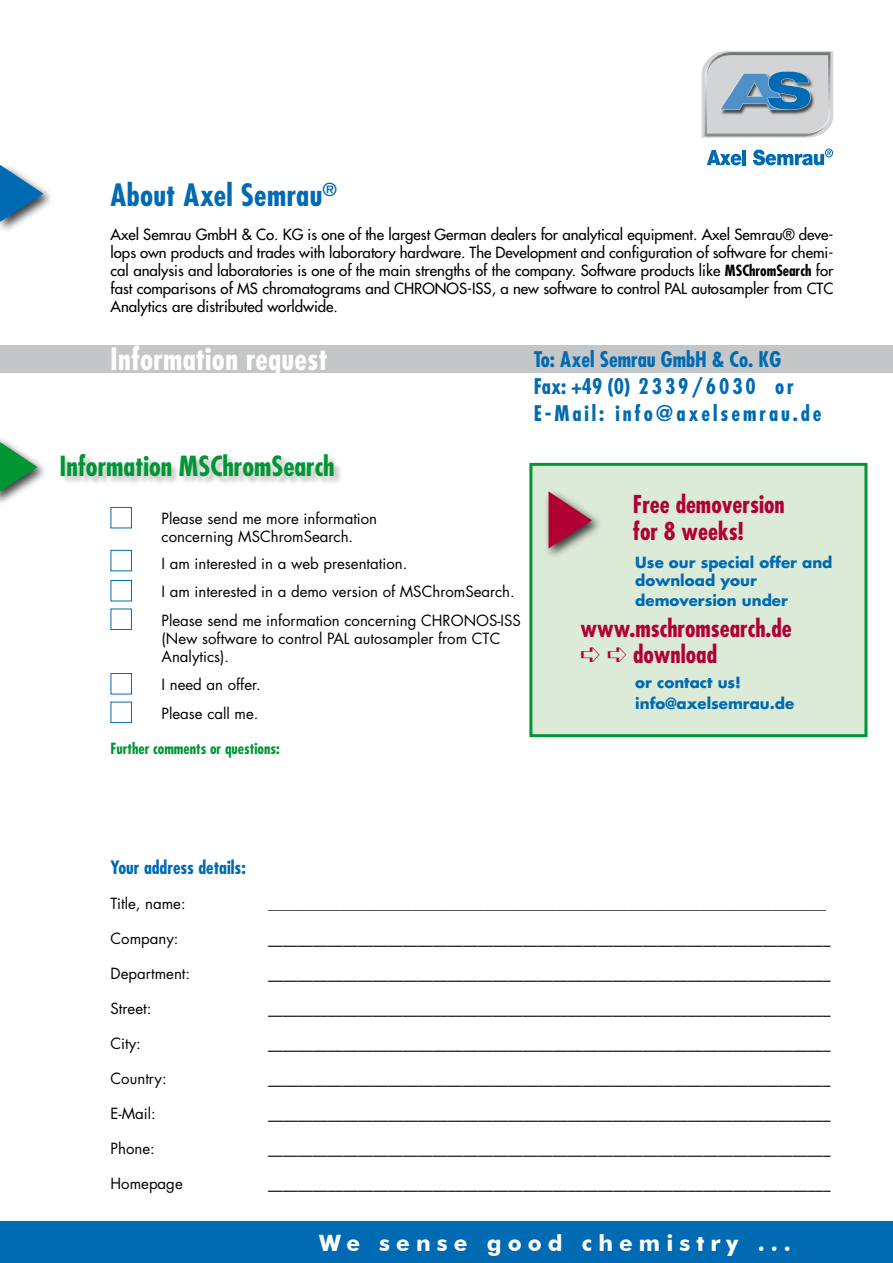
<style>
.page{position:relative;width:893px;height:1263px;background:#fff}
.page>*{position:absolute;margin:0;border:0;box-sizing:border-box;transform-origin:0 0}
.t1{font:700 condensed 30px "Futura";letter-spacing:.01em;color:#fff}
.t2{font:700 condensed 30px "Futura";letter-spacing:.01em;color:#006ab2}
.t3{font:700 condensed 27px "Futura";color:#009634}
.t4{font:700 condensed 24px/26.1px "Futura";color:#b10034}
.t5{font:700 22.5px "Futura BT";letter-spacing:.27em;color:#fff}
.t6{font:700 condensed 21px/27px "Futura";letter-spacing:.14em;color:#006ab2}
.t7{font:700 condensed 18px "Futura";color:#006ab2}
.t8{font:15px/28.5px "Futura";color:#000}
.t9{font:15px/18px "Futura";color:#000;text-align:justify}
.t10{font:700 15px/18px "Futura";color:#006ab2}
.t11{font:700 condensed 15px "Futura";color:#009634}
.t12{font:9px "Futura";color:#000}
.s1{font-weight:700;font-stretch:condensed}
</style>
<div class="page">
<div style="left:0;top:1221px;width:893px;height:42px;background:#006ab2"></div>
<svg style="left:702px;top:51px;width:131px;height:87px;background:#a8b9c6"></svg>
<svg style="left:707px;top:150px;width:34px;height:15px"></svg>
<hr style="left:742px;top:150px;width:4px;height:15px;background:#006ab2">
<svg style="left:753px;top:148px;width:80px;height:17px"></svg>
<div style="left:0;top:161px;width:56px;height:73px;background:#000;opacity:.75"></div>
<svg style="left:0;top:165px;width:43px;height:57px"></svg>
<div style="left:0;top:345px;width:893px;height:28px;background:#c5c6c8"></div>
<div style="left:531px;top:464px;width:335px;height:272px;background:#dbebd7"></div>
<div style="left:529px;top:463px;width:338px;height:274px;border:3px solid #009634"></div>
<div style="left:111px;top:507px;width:21px;height:21px;border:1px solid #006ab2"></div>
<div style="left:111px;top:580px;width:21px;height:21px;border:1px solid #006ab2"></div>
<div style="left:111px;top:609px;width:21px;height:21px;border:1px solid #006ab2"></div>
<div style="left:111px;top:673px;width:21px;height:21px;border:1px solid #006ab2"></div>
<div style="left:111px;top:702px;width:21px;height:21px;border:1px solid #006ab2"></div>
<div style="left:0;top:434px;width:50px;height:73px;background:#000;opacity:.75"></div>
<svg style="left:0;top:438px;width:38px;height:57px"></svg>
<div style="left:111px;top:550px;width:21px;height:21px;border:1px solid #006ab2"></div>
<div style="left:544px;top:488px;width:60px;height:73px;background:#000;opacity:.75"></div>
<svg style="left:549px;top:491px;width:43px;height:58px"></svg>
<div style="left:60px;top:453px;width:283px;height:33px;background:#000;opacity:.25"></div>
<h1 class="t2" style="left:111px;top:176px;width:228px">About Axel Semrau<sup>®</sup></h1>
<p class="t9" style="left:111px;top:226px;width:724px">Axel Semrau GmbH &amp; Co. KG is one of the largest German dealers for analytical equipment. Axel Semrau® deve&shy;lops own products and trades with laboratory hardware. The Development and configuration of software for chemi&shy;cal analysis and laboratories is one of the main strengths of the company. Software products like <span class="s1">MSChromSearch</span> for fast comparisons of MS chromatograms and CHRONOS-ISS, a new software to control PAL autosampler from CTC Analytics are distributed worldwide.</p>
<h1 class="t1" style="left:110px;top:341px;width:219px">Information request</h1>
<h3 class="t6" style="left:534px;top:346px;width:289px">To: Axel Semrau GmbH &amp; Co. KG<br>Fax: +49 (0) 2339/6030 or<br>E-Mail: info@axelsemrau.de</h3>
<h2 class="t3" style="left:60px;top:450px;width:277px">Information MSChromSearch</h2>
<p class="t8" style="left:162px;top:509px;width:217px;line-height:18px">Please send me more information concerning MSChromSearch.</p>
<p class="t8" style="left:162px;top:549px;width:361px">I am interested in a web presentation.<br>I am interested in a demo version of MSChromSearch.<br>Please send me information concerning CHRONOS-ISS</p>
<p class="t8" style="left:162px;top:629px;width:340px;line-height:18px">(New software to control PAL autosampler from CTC<br>Analytics).</p>
<p class="t8" style="left:162px;top:670px;width:101px">I need an offer.<br>Please call me.</p>
<p class="t11" style="left:111px;top:739px;width:171px">Further comments or questions:</p>
<h3 class="t4" style="left:633px;top:491px;width:153px;line-height:27px">Free demoversion for 8 weeks!</h3>
<p class="t10" style="left:635px;top:553px;width:199px">Use our special offer and download your</p>
<p class="t10" style="left:635px;top:591px;width:154px">demoversion under</p>
<h3 class="t4" style="left:580px;top:615px;width:213px">www.mschromsearch.de ➪ ➪ download</h3>
<p class="t10" style="left:635px;top:672px;width:160px;line-height:20.1px">or contact us! info@axelsemrau.de</p>
<p class="t7" style="left:111px;top:856px;width:137px">Your address details:</p>
<p class="t8" style="left:111px;top:889px;width:77px">Title, name:</p>
<p class="t8" style="left:111px;top:924px;width:70px">Company:</p>
<p class="t8" style="left:111px;top:959px;width:81px">Department:</p>
<p class="t8" style="left:111px;top:994px;width:42px">Street:</p>
<p class="t8" style="left:111px;top:1029px;width:32px">City:</p>
<p class="t8" style="left:111px;top:1064px;width:58px">Country:</p>
<p class="t8" style="left:111px;top:1099px;width:47px">E-Mail:</p>
<p class="t8" style="left:111px;top:1134px;width:46px">Phone:</p>
<p class="t8" style="left:111px;top:1169px;width:74px">Homepage</p>
<p class="t12" style="left:268px;top:900px;width:559px">____________________________________________________________________________________________________________________________</p>
<p class="t8" style="left:268px;top:924px;width:564px">___________________________________________________________________________</p>
<p class="t8" style="left:268px;top:959px;width:564px">___________________________________________________________________________</p>
<p class="t8" style="left:268px;top:994px;width:564px">___________________________________________________________________________</p>
<p class="t8" style="left:268px;top:1029px;width:564px">___________________________________________________________________________</p>
<p class="t8" style="left:268px;top:1064px;width:564px">___________________________________________________________________________</p>
<p class="t8" style="left:268px;top:1099px;width:564px">___________________________________________________________________________</p>
<p class="t8" style="left:268px;top:1134px;width:564px">___________________________________________________________________________</p>
<p class="t8" style="left:268px;top:1169px;width:564px">___________________________________________________________________________</p>
<h3 class="t5" style="left:319px;top:1229px;width:473px">We sense good chemistry ...</h3>
</div>
